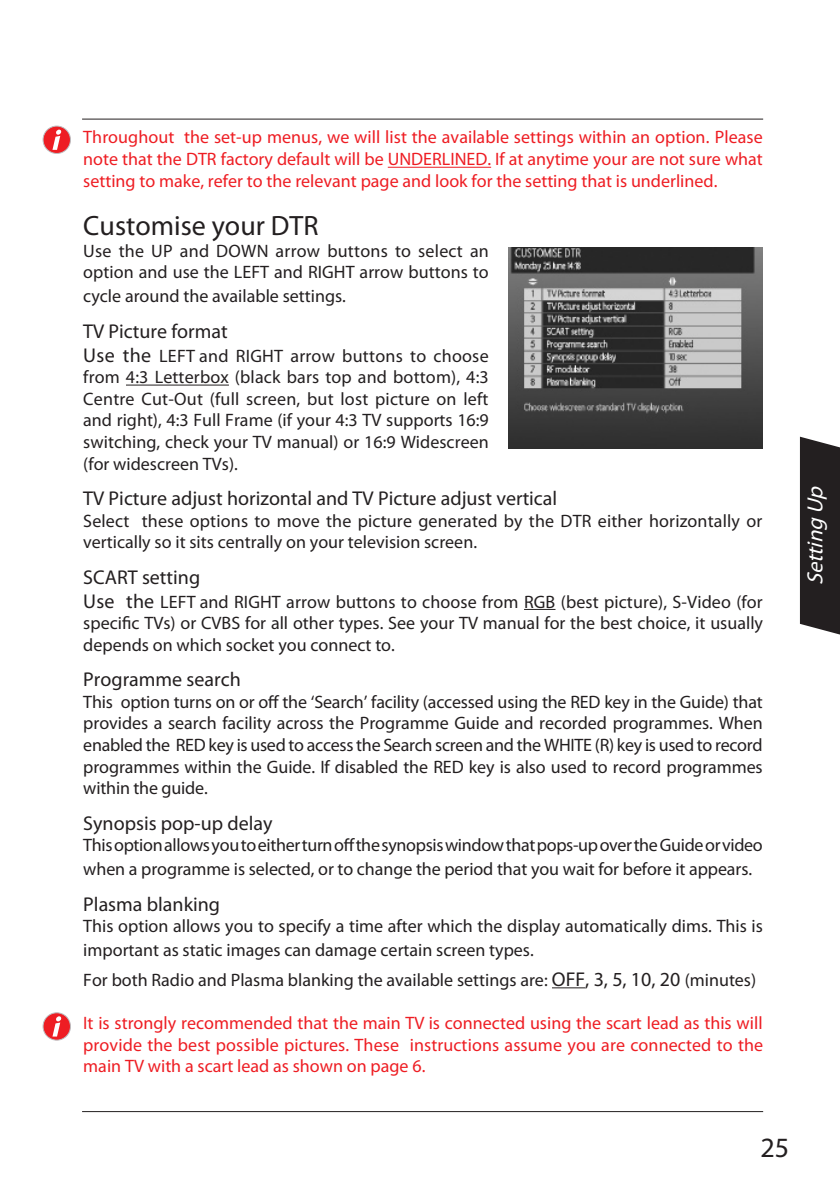
<style>
.page{position:relative;width:840px;height:1191px;background:#fff}
.page>*{position:absolute;margin:0;border:0;box-sizing:border-box;transform-origin:0 0}
.t1{font:28px "Myriad Pro";color:#231f20}
.t2{font:italic 22px "Myriad Pro";color:#fff}
.t3{font:20px "Myriad Pro";color:#231f20}
.t4{font:18px/21.6px "Myriad Pro";color:#231f20}
.t5{font:18px/22px "Myriad Pro";color:#ee1d23;text-align:justify}
.s1{font-size:20px}
</style>
<div class="page">
<hr style="left:82px;top:1111px;width:680px;height:1px;background:#231f20">
<hr style="left:82px;top:119px;width:680px;height:1px;background:#231f20">
<hr style="left:387px;top:167px;width:104px;height:1px;background:#ee1d23">
<hr style="left:126px;top:384px;width:103px;height:1px;background:#231f20">
<hr style="left:523px;top:609px;width:32px;height:1px;background:#231f20">
<hr style="left:551px;top:987px;width:34px;height:1px;background:#231f20">
<img style="left:508px;top:248px;width:254px;height:200px">
<div style="left:43px;top:126px;width:27px;height:27px;background:#ee1d23;border-radius:50%"></div>
<div style="left:43px;top:126px;width:28px;height:28px;border:1px solid #bcbdc0;border-radius:50%"></div>
<svg style="left:52px;top:130px;width:9px;height:20px"></svg>
<div style="left:43px;top:1012px;width:27px;height:28px;background:#ee1d23;border-radius:50%"></div>
<div style="left:43px;top:1012px;width:28px;height:28px;border:1px solid #bcbdc0;border-radius:50%"></div>
<svg style="left:52px;top:1016px;width:9px;height:20px"></svg>
<svg style="left:799px;top:437px;width:40px;height:197px;background:#322f30"></svg>
<p class="t5" style="left:83px;top:126px;width:680px">Throughout the set-up menus, we will list the available settings within an option. Please note that the DTR factory default will be UNDERLINED. If at anytime your are not sure what setting to make, refer to the relevant page and look for the setting that is underlined.</p>
<p class="t1" style="left:83px;top:208px;width:237px">Customise your DTR</p>
<p class="t4" style="left:83px;top:239px;width:407px">Use the UP and DOWN arrow buttons to select an option and use the LEFT and RIGHT arrow buttons to</p>
<p class="t4" style="left:83px;top:285px;width:264px">cycle around the available settings.</p>
<p class="t3" style="left:83px;top:318px;width:146px">TV Picture format</p>
<p class="t4" style="left:83px;top:344px;width:407px;text-align:justify"><span class="s1">Use the</span> LEFT and RIGHT arrow buttons to choose from 4:3 Letterbox (black bars top and bottom), 4:3<br>Centre Cut-Out (full screen, but lost picture on left and right), 4:3 Full Frame (if your 4:3 TV supports 16:9 switching, check your TV manual) or 16:9 Widescreen (for widescreen TVs).</p>
<p class="t3" style="left:83px;top:486px;width:475px">TV Picture adjust horizontal and TV Picture adjust vertical</p>
<p class="t4" style="left:83px;top:509px;width:680px">Select these options to move the picture generated by the DTR either horizontally or vertically so it sits centrally on your television screen.</p>
<p class="t3" style="left:83px;top:564px;width:118px">SCART setting</p>
<p class="t4" style="left:83px;top:590px;width:681px;text-align:justify"><span class="s1">Use the</span> LEFT and RIGHT arrow buttons to choose from RGB (best picture), S-Video (for specific TVs) or CVBS for all other types. See your TV manual for the best choice, it usually depends on which socket you connect to.</p>
<p class="t3" style="left:83px;top:667px;width:159px">Programme search</p>
<p class="t4" style="left:83px;top:690px;width:680px;text-align:justify">This option turns on or off the ‘Search’ facility (accessed using the RED key in the Guide) that provides a search facility across the Programme Guide and recorded programmes. When enabled the RED key is used to access the Search screen and the WHITE (R) key is used to record programmes within the Guide. If disabled the RED key is also used to record programmes within the guide.</p>
<p class="t3" style="left:83px;top:810px;width:191px">Synopsis pop-up delay</p>
<p class="t4" style="left:83px;top:833px;width:680px;line-height:24px">This option allows you to either turn off the synopsis window that pops-up over the Guide or video when a programme is selected, or to change the period that you wait for before it appears.</p>
<p class="t3" style="left:83px;top:891px;width:138px">Plasma blanking</p>
<p class="t4" style="left:83px;top:914px;width:680px;line-height:24px">This option allows you to specify a time after which the display automatically dims. This is important as static images can damage certain screen types.</p>
<p class="t4" style="left:83px;top:968px;width:674px">For both Radio and Plasma blanking the available settings are: <span class="s1">OFF, 3, 5, 10, 20</span> (minutes)</p>
<p class="t5" style="left:83px;top:1012px;width:681px">It is strongly recommended that the main TV is connected using the scart lead as this will provide the best possible pictures. These instructions assume you are connected to the main TV with a scart lead as shown on page 6.</p>
<p class="t2" style="left:801px;top:585px;width:106px;rotate:-90deg">SettingUp</p>
<p class="t1" style="left:760px;top:1130px;width:30px">25</p>
</div>
